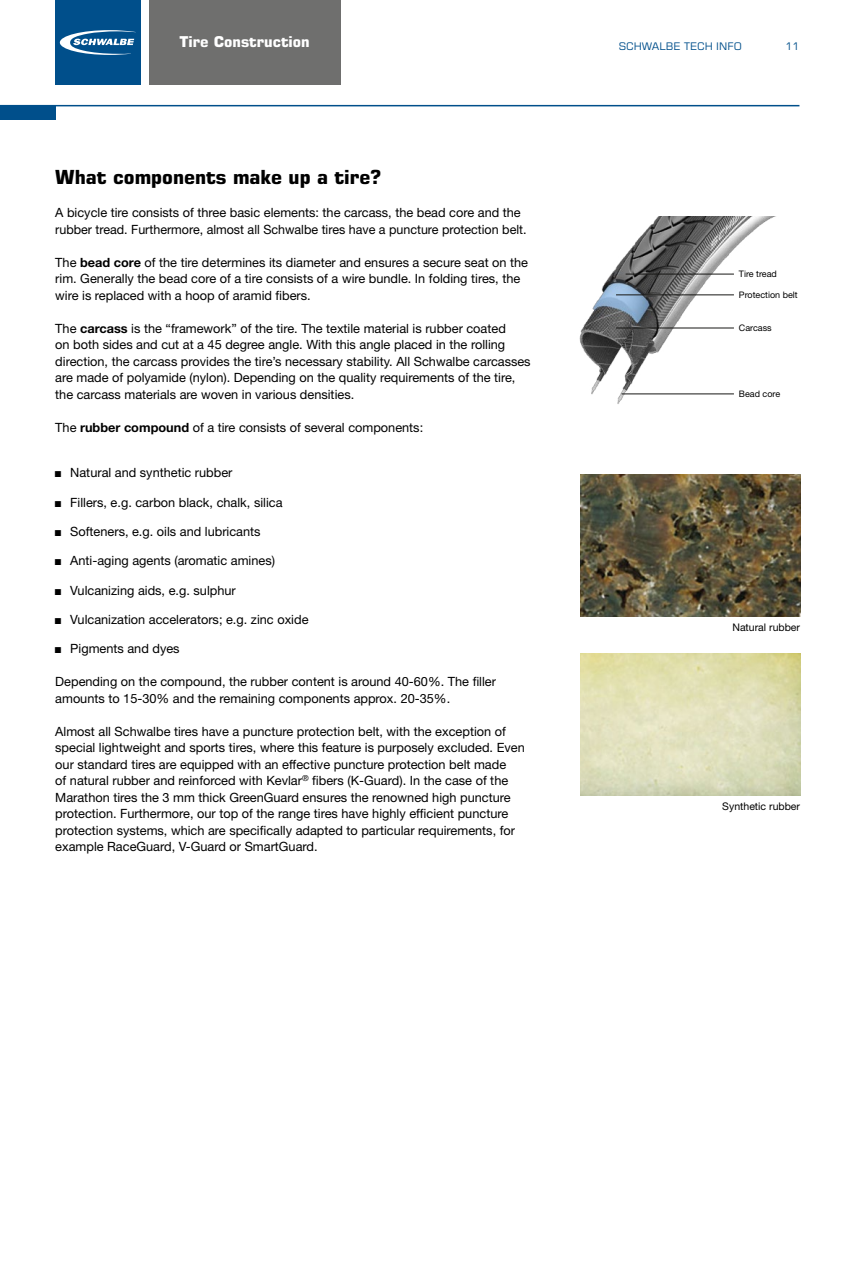
<style>
.page{position:relative;width:842px;height:1263px;background:#fff}
.page>*{position:absolute;margin:0;border:0;box-sizing:border-box;transform-origin:0 0}
.t1{font:700 19.5px "Eurostile LT Pro";color:#000}
.t2{font:700 15px "Eurostile LT Pro";color:#fff}
.t3{font:12.75px/16.5px "Helvetica Neue LT Pro";color:#000}
.t4{font:10.5px "Helvetica Neue LT Pro";color:#000}
.t5{font:10.5px "Eurostile LT Pro";color:#004f8b}
.t6{font:9px "Helvetica Neue LT Pro";color:#000}
.s1{font-weight:700}
.s2{font-family:"Arial Narrow"}
</style>
<div class="page">
<img style="left:579px;top:216px;width:197px;height:188px">
<hr style="left:626px;top:274px;width:108px;height:1px;background:#171715">
<hr style="left:616px;top:294px;width:118px;height:1px;background:#171715">
<hr style="left:616px;top:328px;width:118px;height:1px;background:#171715">
<hr style="left:622px;top:394px;width:112px;height:1px;background:#171715">
<img style="left:580px;top:475px;width:220px;height:142px">
<img style="left:580px;top:653px;width:220px;height:142px">
<div style="left:55px;top:0;width:85px;height:85px;background:#004f8b"></div>
<svg style="left:60px;top:30px;width:76px;height:25px"></svg>
<div style="left:149px;top:0;width:191px;height:85px;background:#6f6f6e"></div>
<hr style="left:0;top:105px;width:799px;height:1px;background:#004f8b">
<div style="left:0;top:106px;width:55px;height:14px;background:#004f8b"></div>
<p class="t2" style="left:179px;top:32px;width:132px">Tire Construction</p>
<p class="t5" style="left:619px;top:40px;width:125px">SCHWALBE TECH INFO</p>
<p class="t5" style="left:785px;top:40px;width:16px">11</p>
<h1 class="t1" style="left:55px;top:165px;width:328px">What components make up a tire?</h1>
<p class="t3" style="left:55px;top:204px;width:473px">A bicycle tire consists of three basic elements: the carcass, the bead core and the rubber tread. Furthermore, almost all Schwalbe tires have a puncture protection belt.</p>
<p class="t3" style="left:55px;top:254px;width:474px">The <span class="s1">bead core</span> of the tire determines its diameter and ensures a secure seat on the rim. Generally the bead core of a tire consists of a wire bundle. In folding tires, the wire is replaced with a hoop of aramid fibers.</p>
<p class="t3" style="left:55px;top:320px;width:477px">The <span class="s1">carcass</span> is the “framework” of the tire. The textile material is rubber coated<br>on both sides and cut at a 45 degree angle. With this angle placed in the rolling direction, the carcass provides the tire’s necessary stability. All Schwalbe carcasses are made of polyamide (nylon). Depending on the quality requirements of the tire, the carcass materials are woven in various densities.</p>
<p class="t3" style="left:55px;top:419px;width:369px">The <span class="s1">rubber compound</span> of a tire consists of several components:</p>
<p class="t3" style="left:55px;top:464px;width:179px"><span class="s2">■</span> Natural and synthetic rubber</p>
<p class="t3" style="left:55px;top:494px;width:229px"><span class="s2">■</span> Fillers, e.g. carbon black, chalk, silica</p>
<p class="t3" style="left:55px;top:523px;width:207px"><span class="s2">■</span> Softeners, e.g. oils and lubricants</p>
<p class="t3" style="left:55px;top:552px;width:221px"><span class="s2">■</span> Anti-aging agents (aromatic amines)</p>
<p class="t3" style="left:55px;top:581px;width:182px"><span class="s2">■</span> Vulcanizing aids, e.g. sulphur</p>
<p class="t3" style="left:55px;top:611px;width:255px"><span class="s2">■</span> Vulcanization accelerators; e.g. zinc oxide</p>
<p class="t3" style="left:55px;top:640px;width:126px"><span class="s2">■</span> Pigments and dyes</p>
<p class="t3" style="left:55px;top:673px;width:442px">Depending on the compound, the rubber content is around 40-60%. The filler amounts to 15-30% and the remaining components approx. 20-35%.</p>
<p class="t3" style="left:55px;top:722px;width:471px">Almost all Schwalbe tires have a puncture protection belt, with the exception of special lightweight and sports tires, where this feature is purposely excluded. Even our standard tires are equipped with an effective puncture protection belt made<br>of natural rubber and reinforced with Kevlar<sup>®</sup> fibers (K-Guard). In the case of the Marathon tires the 3 mm thick GreenGuard ensures the renowned high puncture protection. Furthermore, our top of the range tires have highly efficient puncture protection systems, which are specifically adapted to particular requirements, for example RaceGuard, V-Guard or SmartGuard.</p>
<p class="t6" style="left:739px;top:269px;width:40px">Tire tread</p>
<p class="t6" style="left:739px;top:289px;width:60px">Protection belt</p>
<p class="t6" style="left:739px;top:322px;width:34px">Carcass</p>
<p class="t6" style="left:739px;top:388px;width:43px">Bead core</p>
<p class="t4" style="left:732px;top:620px;width:69px">Natural rubber</p>
<p class="t4" style="left:722px;top:799px;width:79px">Synthetic rubber</p>
</div>
